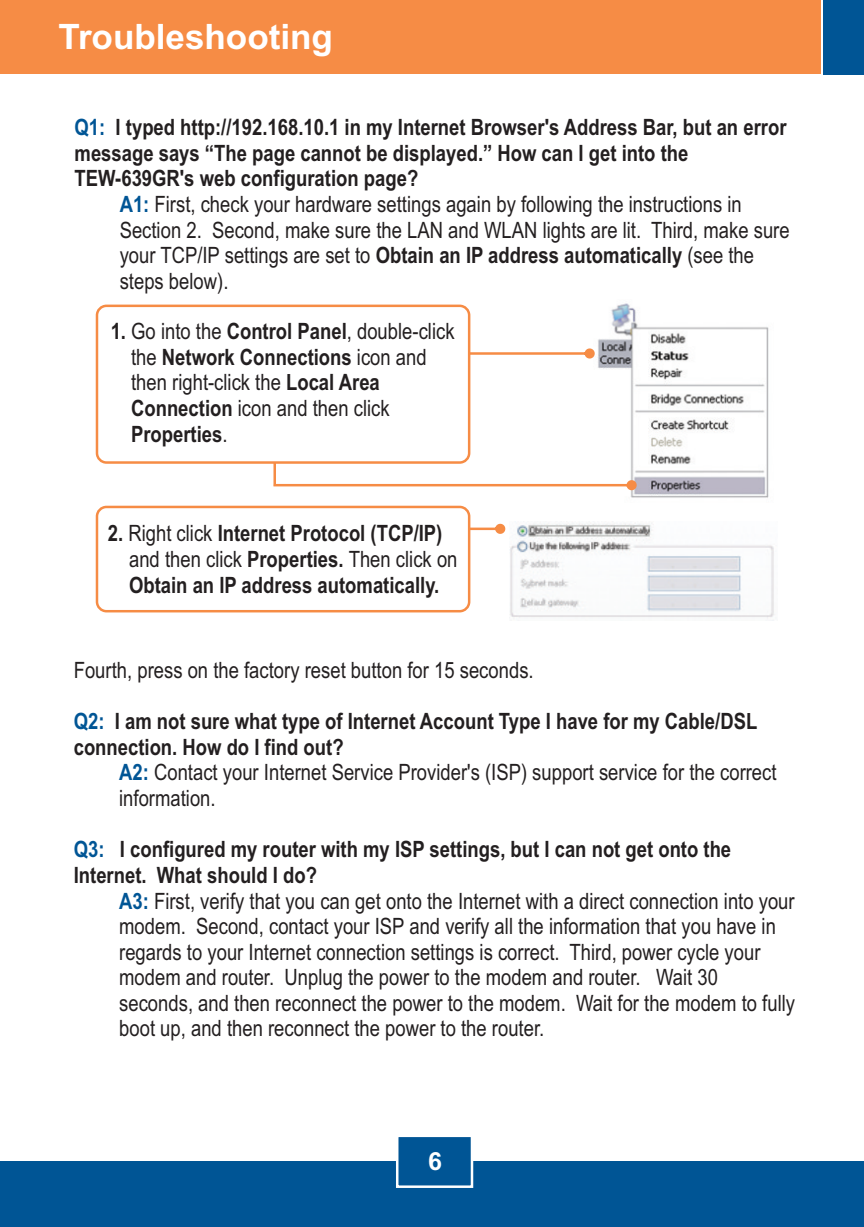
<style>
.page{position:relative;width:864px;height:1227px;background:#fff}
.page>*{position:absolute;margin:0;border:0;box-sizing:border-box;transform-origin:0 0}
.t1{font:700 35px "Arial";color:#fff}
.t2{font:700 25px "Arial";color:#fff}
.t3{font:22.5px/25.5px "Arial Narrow";color:#231f20}
.t4{font:700 22.5px/25.8px "Arial Narrow";color:#231f20}
.t5{font:700 22.5px "Arial Narrow";color:#005595}
.s1{font-weight:700}
.s2{font-weight:700;color:#005595}
.s3{font-weight:400}
</style>
<div class="page">
<img style="left:510px;top:523px;width:265px;height:95px">
<div style="left:0;top:1161px;width:863px;height:66px;background:#005595"></div>
<div style="left:0;top:0;width:820px;height:74px;background:#f68c45"></div>
<div style="left:823px;top:0;width:40px;height:74px;background:#005595"></div>
<svg style="left:396px;top:1137px;width:78px;height:51px"></svg>
<img style="left:594px;top:303px;width:175px;height:195px">
<svg style="left:470px;top:348px;width:124px;height:10px"></svg>
<svg style="left:273px;top:379px;width:363px;height:111px"></svg>
<div style="left:96px;top:304px;width:374px;height:160px;background:#fff;border:3px solid #f68c45;border-radius:9px"></div>
<svg style="left:470px;top:524px;width:35px;height:10px"></svg>
<div style="left:96px;top:506px;width:374px;height:106px;background:#fff;border:3px solid #f68c45;border-radius:9px"></div>
<h1 class="t1" style="left:59px;top:24px;width:276px">Troubleshooting</h1>
<p class="t4" style="left:75px;top:116px;width:713px;text-indent:41px">I typed http://192.168.10.1 in my Internet Browser's Address Bar, but an error message says “The page cannot be displayed.” How can I get into the<br>TEW-639GR's web configuration page?</p>
<p class="t3" style="left:120px;top:219px;width:671px">Section 2. Second, make sure the LAN and WLAN lights are lit. Third, make sure your TCP/IP settings are set to <span class="s1">Obtain an IP address automatically</span> (see the steps below).</p>
<p class="t3" style="left:131px;top:320px;width:325px;text-indent:-20px"><span class="s1">1.</span> Go into the <span class="s1">Control Panel</span>, double-click the <span class="s1">Network Connections</span> icon and then right-click the <span class="s1">Local Area<br>Connection</span> icon and then click<br><span class="s1">Properties</span>.</p>
<p class="t5" style="left:75px;top:119px;width:32px">Q1:</p>
<p class="t3" style="left:120px;top:193px;width:623px"><span class="s2">A1:</span> First, check your hardware settings again by following the instructions in</p>
<p class="t4" style="left:129px;top:523px;width:330px;text-indent:-21px">2. <span class="s3">Right click</span> Internet Protocol (TCP/IP) <span class="s3">and then click</span> Properties. <span class="s3">Then click on<br></span>Obtain an IP address automatically.</p>
<p class="t3" style="left:74px;top:659px;width:461px">Fourth, press on the factory reset button for 15 seconds.</p>
<p class="t4" style="left:74px;top:710px;width:684px;text-indent:41px">I am not sure what type of Internet Account Type I have for my Cable/DSL connection. How do I find out?</p>
<p class="t3" style="left:119px;top:762px;width:658px"><span class="s2">A2:</span> Contact your Internet Service Provider's (ISP) support service for the correct information.</p>
<p class="t4" style="left:74px;top:838px;width:658px;text-indent:46px">I configured my router with my ISP settings, but I can not get onto the<br>Internet. What should I do?</p>
<p class="t3" style="left:119px;top:890px;width:677px"><span class="s2">A3:</span> First, verify that you can get onto the Internet with a direct connection into your modem. Second, contact your ISP and verify all the information that you have in regards to your Internet connection settings is correct. Third, power cycle your modem and router. Unplug the power to the modem and router. Wait 30 seconds, and then reconnect the power to the modem. Wait for the modem to fully boot up, and then reconnect the power to the router.</p>
<p class="t5" style="left:74px;top:712px;width:32px">Q2:</p>
<p class="t5" style="left:74px;top:841px;width:32px">Q3:</p>
<p class="t2" style="left:428px;top:1151px;width:15px">6</p>
</div>
